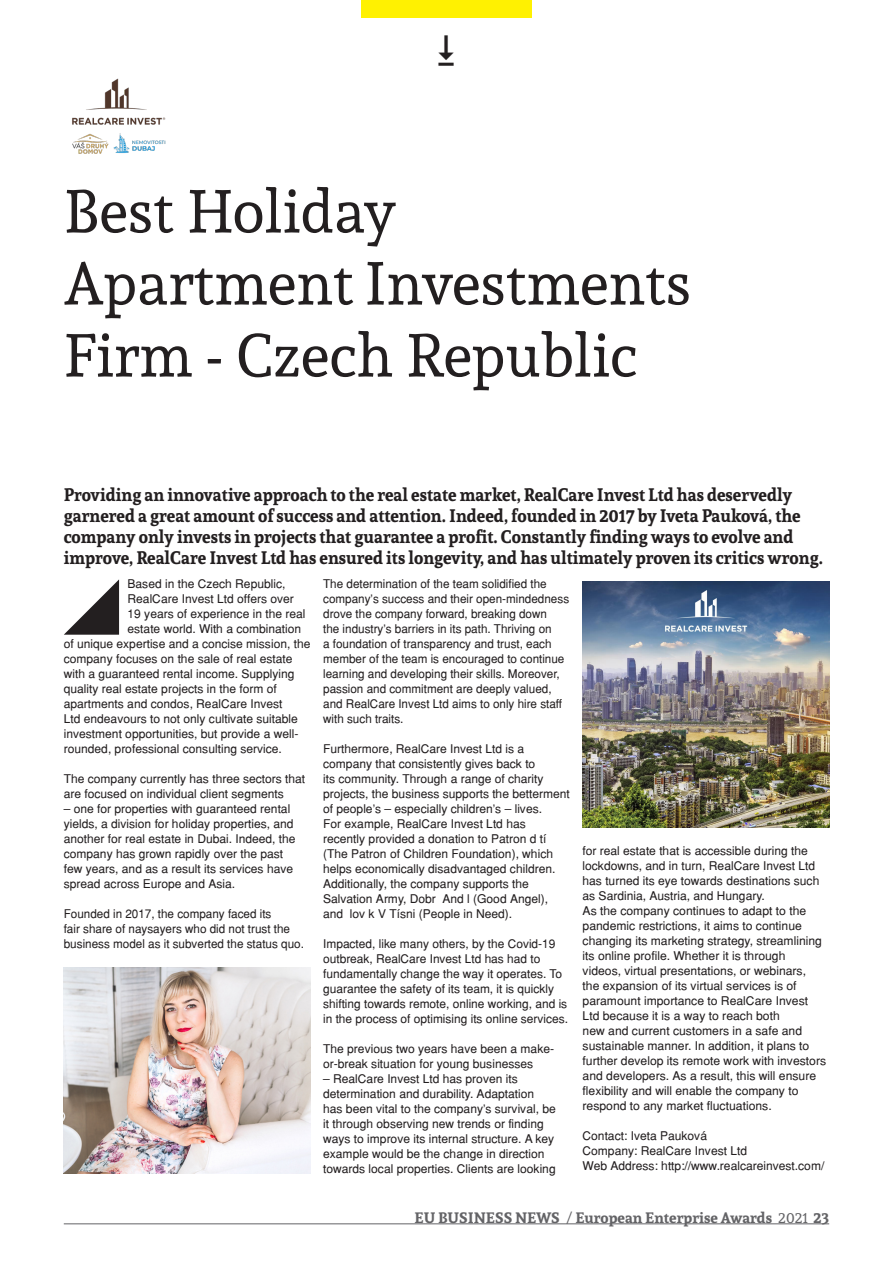
<style>
.page{position:relative;width:893px;height:1263px;background:#fff}
.page>*{position:absolute;margin:0;border:0;box-sizing:border-box;transform-origin:0 0}
.t1{font:60px/72px "Andada";color:#231f20}
.t2{font:700 18px/21px "Andada";color:#231f20;scale:.95 1}
.t3{font:700 15px "Andada";color:#636366}
.t4{font:12px/15px "Helvetica";color:#231f20}
.s1{font-weight:400}
</style>
<div class="page">
<hr style="left:64px;top:1223px;width:765px;height:1px;background:#636366">
<div style="left:361px;top:0;width:170px;height:17px;background:#fff101"></div>
<svg style="left:64px;top:579px;width:55px;height:56px"></svg>
<img style="left:583px;top:581px;width:246px;height:247px">
<img style="left:72px;top:78px;width:94px;height:76px">
<img style="left:64px;top:967px;width:246px;height:207px">
<p class="t1" style="left:64px;top:174px;width:629px">Best Holiday<br>Apartment Investments<br>Firm - Czech Republic</p>
<p class="t2" style="left:64px;top:484px;width:801px">Providing an innovative approach to the real estate market, RealCare Invest Ltd has deservedly garnered a great amount of success and attention. Indeed, founded in 2017 by Iveta Pauková, the company only invests in projects that guarantee a profit. Constantly finding ways to evolve and improve, RealCare Invest Ltd has ensured its longevity, and has ultimately proven its critics wrong.</p>
<p class="t4" style="left:128px;top:576px;width:159px">Based in the Czech Republic,</p>
<p class="t4" style="left:128px;top:591px;width:168px">RealCare Invest Ltd offers over</p>
<p class="t4" style="left:128px;top:606px;width:179px">19 years of experience in the real</p>
<p class="t4" style="left:128px;top:621px;width:175px">estate world. With a combination</p>
<p class="t4" style="left:64px;top:636px;width:248px">of unique expertise and a concise mission, the</p>
<p class="t4" style="left:64px;top:651px;width:230px">company focuses on the sale of real estate</p>
<p class="t4" style="left:64px;top:666px;width:232px">with a guaranteed rental income. Supplying</p>
<p class="t4" style="left:64px;top:681px;width:215px">quality real estate projects in the form of</p>
<p class="t4" style="left:64px;top:696px;width:220px">apartments and condos, RealCare Invest</p>
<p class="t4" style="left:64px;top:711px;width:236px">Ltd endeavours to not only cultivate suitable</p>
<p class="t4" style="left:64px;top:726px;width:236px">investment opportunities, but provide a well-</p>
<p class="t4" style="left:64px;top:741px;width:220px">rounded, professional consulting service.</p>
<p class="t4" style="left:64px;top:771px;width:243px">The company currently has three sectors that are focused on individual client segments</p>
<p class="t4" style="left:64px;top:801px;width:233px">– one for properties with guaranteed rental yields, a division for holiday properties, and another for real estate in Dubai. Indeed, the company has grown rapidly over the past few years, and as a result its services have spread across Europe and Asia.</p>
<p class="t4" style="left:64px;top:906px;width:242px">Founded in 2017, the company faced its<br>fair share of naysayers who did not trust the business model as it subverted the status quo.</p>
<p class="t4" style="left:323px;top:576px;width:248px">The determination of the team solidified the company’s success and their open-mindedness drove the company forward, breaking down<br>the industry’s barriers in its path. Thriving on<br>a foundation of transparency and trust, each member of the team is encouraged to continue learning and developing their skills. Moreover, passion and commitment are deeply valued, and RealCare Invest Ltd aims to only hire staff with such traits.</p>
<p class="t4" style="left:323px;top:741px;width:248px">Furthermore, RealCare Invest Ltd is a company that consistently gives back to<br>its community. Through a range of charity projects, the business supports the betterment of people’s – especially children’s – lives.<br>For example, RealCare Invest Ltd has recently provided a donation to Patron dětí (The Patron of Children Foundation), which helps economically disadvantaged children.<br>Additionally, the company supports the Salvation Army, Dobrý Anděl (Good Angel), and Člověk V Tísni (People in Need).</p>
<p class="t4" style="left:323px;top:936px;width:246px">Impacted, like many others, by the Covid-19 outbreak, RealCare Invest Ltd has had to fundamentally change the way it operates. To guarantee the safety of its team, it is quickly shifting towards remote, online working, and is in the process of optimising its online services.</p>
<p class="t4" style="left:323px;top:1041px;width:232px">The previous two years have been a make&shy;or-break situation for young businesses</p>
<p class="t4" style="left:323px;top:1071px;width:234px">– RealCare Invest Ltd has proven its determination and durability. Adaptation has been vital to the company’s survival, be it through observing new trends or finding ways to improve its internal structure. A key example would be the change in direction towards local properties. Clients are looking</p>
<p class="t4" style="left:583px;top:843px;width:238px">for real estate that is accessible during the lockdowns, and in turn, RealCare Invest Ltd has turned its eye towards destinations such as Sardinia, Austria, and Hungary.</p>
<p class="t4" style="left:583px;top:903px;width:245px">As the company continues to adapt to the pandemic restrictions, it aims to continue changing its marketing strategy, streamlining its online profile. Whether it is through videos, virtual presentations, or webinars,<br>the expansion of its virtual services is of paramount importance to RealCare Invest Ltd because it is a way to reach both<br>new and current customers in a safe and sustainable manner. In addition, it plans to further develop its remote work with investors and developers. As a result, this will ensure flexibility and will enable the company to respond to any market fluctuations.</p>
<p class="t4" style="left:583px;top:1128px;width:126px">Contact: Iveta Pauková</p>
<p class="t4" style="left:583px;top:1143px;width:166px">Company: RealCare Invest Ltd</p>
<p class="t4" style="left:583px;top:1158px;width:243px">Web Address: http://www.realcareinvest.com/</p>
<p class="t3" style="left:414px;top:1208px;width:416px">EU BUSINESS NEWS <span class="s1">/</span> European Enterprise Awards <span class="s1">2021</span> 23</p>
</div>
